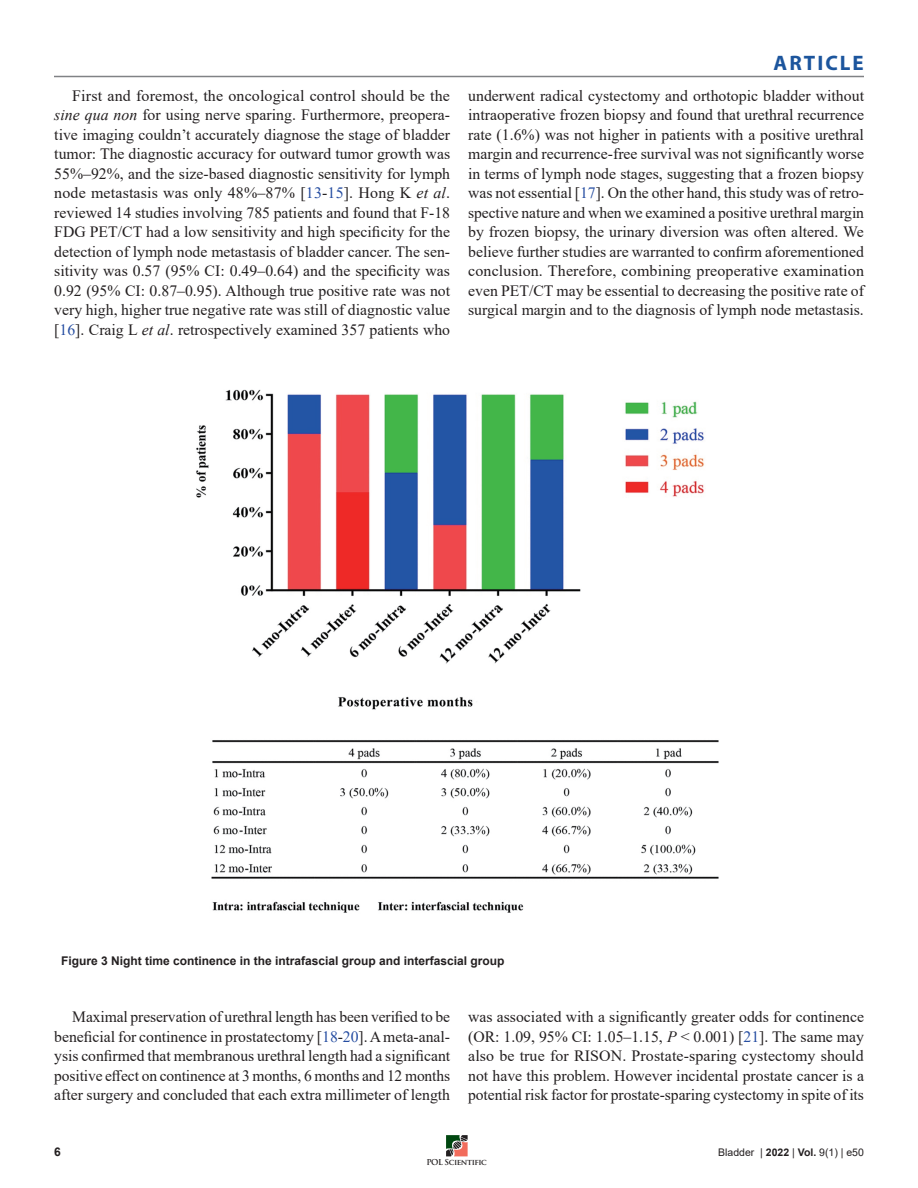
<style>
.page{position:relative;width:918px;height:1188px;background:#fff}
.page>*{position:absolute;margin:0;border:0;box-sizing:border-box;transform-origin:0 0}
.t1{font:700 21px "Myriad Pro";letter-spacing:.095em;color:#1c559d}
.t2{font:15.75px/19.5px "Times New Roman";color:#231f20;text-align:justify}
.t3{font:700 12px "Arial";color:#231f20}
.t4{font:10.5px "Arial";color:#231f20}
.t5{font:700 7.95px "Trajan Pro";letter-spacing:-.05em;color:#231f20}
.s1{font-style:italic}
.s2{color:#254da1}
.s3{font-weight:700}
</style>
<div class="page">
<svg style="left:446px;top:1135px;width:22px;height:21px"></svg>
<hr style="left:54px;top:76px;width:810px;height:1px;background:#808285">
<img style="left:196px;top:389px;width:523px;height:524px">
<h1 class="t1" style="left:774px;top:49px;width:92px">ARTICLE</h1>
<p class="t2" style="left:54px;top:85px;width:397px;text-indent:18px">First and foremost, the oncological control should be the <span class="s1">sine qua non</span> for using nerve sparing. Furthermore, preopera&shy;tive imaging couldn’t accurately diagnose the stage of bladder tumor: The diagnostic accuracy for outward tumor growth was 55%‒92%, and the size-based diagnostic sensitivity for lymph node metastasis was only 48%‒87% [<span class="s2">13</span>-<span class="s2">15</span>]. Hong K <span class="s1">et al</span>. reviewed 14 studies involving 785 patients and found that F-18<br>FDG PET/CT had a low sensitivity and high specificity for the detection of lymph node metastasis of bladder cancer. The sen&shy;sitivity was 0.57 (95% CI: 0.49‒0.64) and the specificity was 0.92 (95% CI: 0.87‒0.95). Although true positive rate was not very high, higher true negative rate was still of diagnostic value [<span class="s2">16</span>]. Craig L <span class="s1">et al</span>. retrospectively examined 357 patients who</p>
<p class="t2" style="left:468px;top:85px;width:398px">underwent radical cystectomy and orthotopic bladder without intraoperative frozen biopsy and found that urethral recurrence rate (1.6%) was not higher in patients with a positive urethral margin and recurrence-free survival was not significantly worse in terms of lymph node stages, suggesting that a frozen biopsy was not essential [<span class="s2">17</span>]. On the other hand, this study was of retro&shy;spective nature and when we examined a positive urethral margin by frozen biopsy, the urinary diversion was often altered. We believe further studies are warranted to confirm aforementioned conclusion. Therefore, combining preoperative examination even PET/CT may be essential to decreasing the positive rate of surgical margin and to the diagnosis of lymph node metastasis.</p>
<p class="t3" style="left:61px;top:953px;width:445px">Figure 3 Night time continence in the intrafascial group and interfascial group</p>
<p class="t2" style="left:54px;top:1007px;width:397px;text-indent:18px">Maximal preservation of urethral length has been verified to be beneficial for continence in prostatectomy [<span class="s2">18</span>-<span class="s2">20</span>]. A meta-anal&shy;ysis confirmed that membranous urethral length had a significant positive effect on continence at 3 months, 6 months and 12 months after surgery and concluded that each extra millimeter of length</p>
<p class="t2" style="left:468px;top:1007px;width:397px">was associated with a significantly greater odds for continence (OR: 1.09, 95% CI: 1.05‒1.15, <span class="s1">P</span> &lt; 0.001) [<span class="s2">21</span>]. The same may also be true for RISON. Prostate-sparing cystectomy should not have this problem. However incidental prostate cancer is a potential risk factor for prostate-sparing cystectomy in spite of its</p>
<p class="t3" style="left:54px;top:1143px;width:8px">6</p>
<p class="t4" style="left:718px;top:1145px;width:147px">Bladder | <span class="s3">2022</span> | <span class="s3">Vol.</span> 9(1) | e50</p>
<p class="t5" style="left:427px;top:1158px;width:62px">POL Scientific</p>
</div>
